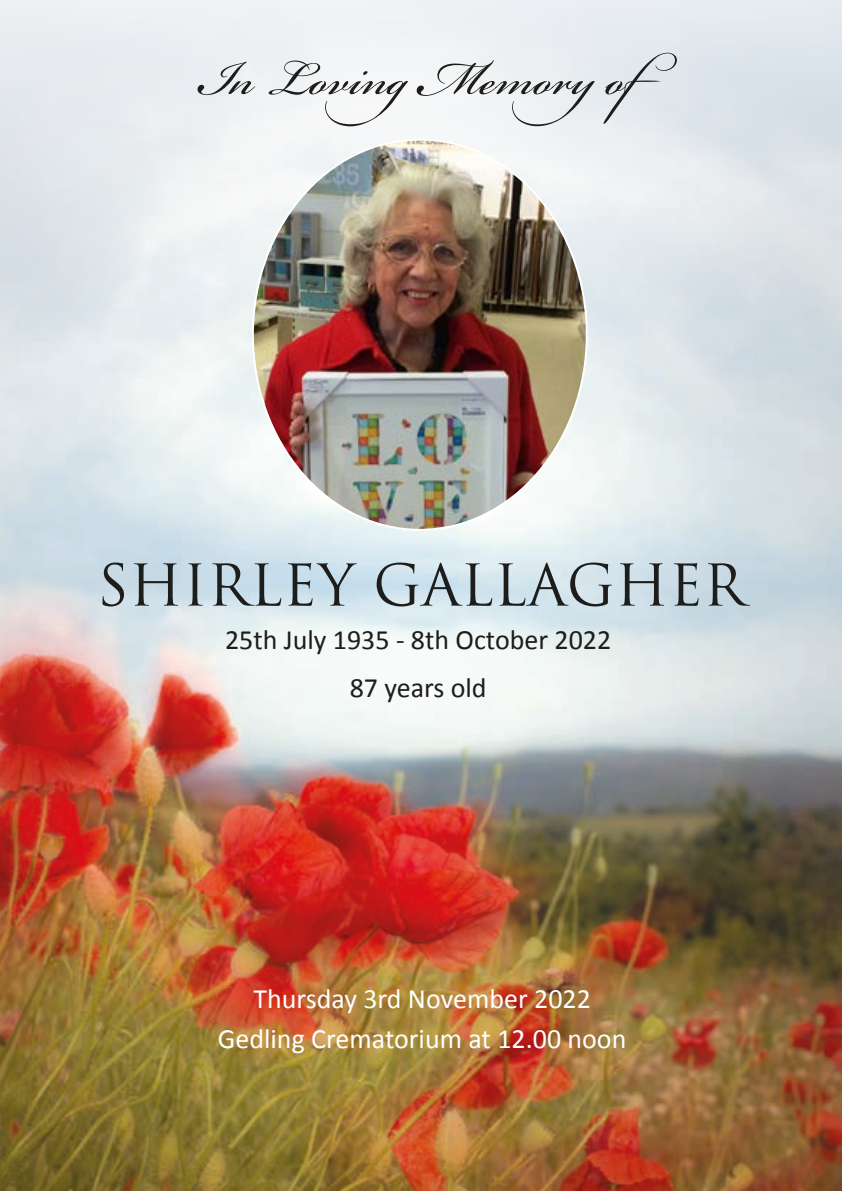
<style>
.page{position:relative;width:842px;height:1191px;background:#fff}
.page>*{position:absolute;margin:0;border:0;box-sizing:border-box;transform-origin:0 0}
.t1{font:74px "Bickham Script Pro";color:#1d1d1b}
.t2{font:56px "Trajan Pro";color:#1d1d1b}
.t3{font:28px/40px "Calibri";color:#fff;text-align:center}
.t4{font:28px/48px "Calibri";color:#1d1d1b;text-align:center}
</style>
<div class="page">
<img style="left:0;top:0;width:842px;height:1191px">
<img style="left:253px;top:140px;width:334px;height:390px">
<h1 class="t1" style="left:199px;top:25px;width:500px">In LovingMemoryof</h1>
<h2 class="t2" style="left:97px;top:549px;width:650px">SHIRLEY GALLAGHER</h2>
<p class="t4" style="left:225px;top:615px;width:388px">25th July 1935 - 8th October 2022<br>87 years old</p>
<p class="t3" style="left:218px;top:978px;width:410px">Thursday 3rd November 2022<br>Gedling Crematorium at 12.00 noon</p>
</div>
